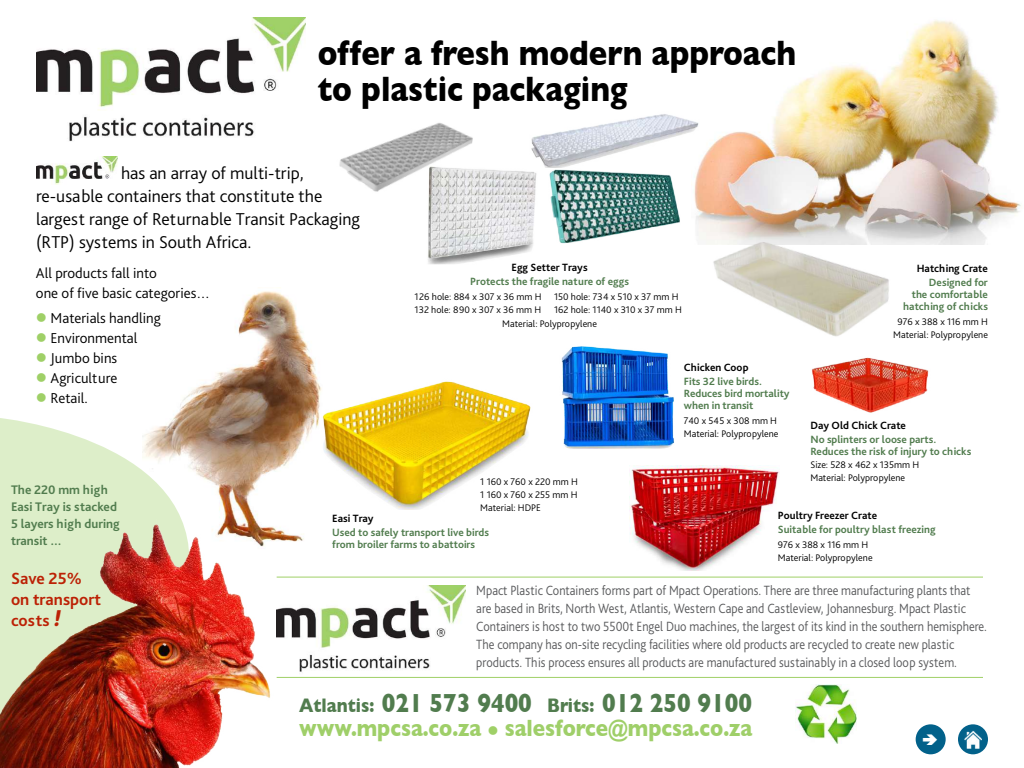
<style>
.page{position:relative;width:1024px;height:768px;background:#fff}
.page>*{position:absolute;margin:0;border:0;box-sizing:border-box;transform-origin:0 0}
.t1{font:700 36px/36px "Gill Sans";color:#000;scale:.86 1}
.t2{font:700 26.7px "Gill Sans";color:#517c4e;scale:.86 1}
.t3{font:700 24px "Gill Sans";color:#9fcf69;scale:.86 1}
.t4{font:300 18px/23px "Bliss Pro";color:#000}
.t5{font:700 17px/21px "Bliss Pro";color:#bc2105}
.t6{font:300 15px/20px "Bliss Pro";color:#000}
.t7{font:300 14px/18px "Bliss Pro";color:#58595b;scale:.89 1}
.t8{font:700 13px/17px "Bliss Pro";color:#517c4e}
.t9{font:700 11px/12px "Bliss Pro";color:#517c4e}
.t10{font:700 11px "Bliss Pro";color:#000}
.t11{font:300 10px/13px "Bliss Pro";color:#000}
.s1{color:#9fd067}
.s2{font-weight:800;font-style:italic;font-size:24px}
.s3{font-size:20px}
</style>
<div class="page">
<img style="left:561px;top:346px;width:113px;height:102px">
<img style="left:630px;top:465px;width:149px;height:105px">
<img style="left:173px;top:291px;width:149px;height:251px">
<svg style="left:0;top:418px;width:200px;height:102px;fill:#ddeec9"></svg>
<img style="left:694px;top:20px;width:328px;height:225px">
<img style="left:709px;top:224px;width:191px;height:113px">
<img style="left:36px;top:18px;width:269px;height:124px">
<img style="left:36px;top:156px;width:82px;height:28px">
<img style="left:277px;top:586px;width:188px;height:86px">
<hr style="left:277px;top:577px;width:706px;height:1px;background:#9fd067">
<hr style="left:277px;top:677px;width:706px;height:1px;background:#9fd067">
<div style="left:916px;top:724px;width:30px;height:30px;background:#02618a;border-radius:50%"></div>
<div style="left:958px;top:724px;width:30px;height:30px;background:#02618a;border-radius:50%"></div>
<img style="left:964px;top:730px;width:18px;height:18px">
<img style="left:549px;top:167px;width:131px;height:76px">
<img style="left:339px;top:123px;width:134px;height:69px">
<img style="left:812px;top:357px;width:117px;height:56px">
<img style="left:795px;top:684px;width:61px;height:60px">
<img style="left:427px;top:165px;width:110px;height:100px">
<img style="left:529px;top:111px;width:171px;height:56px">
<img style="left:0;top:520px;width:274px;height:248px">
<img style="left:322px;top:381px;width:209px;height:129px">
<h1 class="t1" style="left:318px;top:34px;width:558px">offer a fresh modern approach to plastic packaging</h1>
<p class="t4" style="left:36px;top:161px;width:326px;text-indent:85px">has an array of multi-trip, re-usable containers that constitute the largest range of Returnable Transit Packaging (RTP) systems in South Africa.</p>
<p class="t6" style="left:36px;top:262px;width:175px">All products fall into<br>one of five basic categories…</p>
<p class="t6" style="left:36px;top:307px;width:126px"><span class="s1">●</span> Materials handling</p>
<p class="t6" style="left:36px;top:327px;width:103px"><span class="s1">●</span> Environmental</p>
<p class="t6" style="left:36px;top:347px;width:83px"><span class="s1">●</span> Jumbo bins</p>
<p class="t6" style="left:36px;top:367px;width:83px"><span class="s1">●</span> Agriculture</p>
<p class="t6" style="left:36px;top:387px;width:53px"><span class="s1">●</span> Retail.</p>
<p class="t10" style="left:512px;top:261px;width:78px">Egg Setter Trays</p>
<p class="t9" style="left:470px;top:275px;width:160px">Protects the fragile nature of eggs</p>
<p class="t11" style="left:502px;top:317px;width:96px">Material: Polypropylene</p>
<p class="t10" style="left:917px;top:262px;width:73px">Hatching Crate</p>
<p class="t9" style="left:903px;top:276px;width:86px;text-align:right">Designed for<br>the comfortable hatching of chicks</p>
<p class="t11" style="left:893px;top:315px;width:96px;text-align:center">976 x 388 x 116 mm H<br>Material: Polypropylene</p>
<p class="t11" style="left:415px;top:290px;width:128px">126 hole: 884 x 307 x 36 mm H<br>132 hole: 890 x 307 x 36 mm H</p>
<p class="t11" style="left:554px;top:290px;width:129px">150 hole: 734 x 510 x 37 mm H<br>162 hole: 1140 x 310 x 37 mm H</p>
<p class="t10" style="left:684px;top:360px;width:66px">Chicken Coop</p>
<p class="t9" style="left:684px;top:375px;width:107px">Fits 32 live birds.<br>Reduces bird mortality when in transit</p>
<p class="t11" style="left:684px;top:414px;width:96px">740 x 545 x 308 mm H<br>Material: Polypropylene</p>
<p class="t10" style="left:810px;top:418px;width:97px">Day Old Chick Crate</p>
<p class="t9" style="left:810px;top:433px;width:162px">No splinters or loose parts.<br>Reduces the risk of injury to chicks</p>
<p class="t11" style="left:810px;top:457px;width:110px">Size: 528 x 462 x 135mm H<br>Material: Polypropylene</p>
<p class="t11" style="left:480px;top:475px;width:99px;text-align:justify">1 160 x 760 x 220 mm H 1 160 x 760 x 255 mm H Material: HDPE</p>
<p class="t8" style="left:11px;top:481px;width:110px">The 220 mm high<br>Easi Tray is stacked<br>5 layers high during transit …</p>
<p class="t10" style="left:778px;top:508px;width:101px">Poultry Freezer Crate</p>
<p class="t9" style="left:778px;top:523px;width:159px">Suitable for poultry blast freezing</p>
<p class="t11" style="left:778px;top:538px;width:96px">976 x 388 x 116 mm H<br>Material: Polypropylene</p>
<p class="t10" style="left:332px;top:511px;width:43px">Easi Tray</p>
<p class="t9" style="left:332px;top:526px;width:158px">Used to safely transport live birds from broiler farms to abattoirs</p>
<p class="t5" style="left:11px;top:567px;width:92px">Save 25% on transport costs <span class="s2">!</span></p>
<p class="t7" style="left:476px;top:581px;width:575px">Mpact Plastic Containers forms part of Mpact Operations. There are three manufacturing plants that are based in Brits, North West, Atlantis, Western Cape and Castleview, Johannesburg. Mpact Plastic Containers is host to two 5500t Engel Duo machines, the largest of its kind in the southern hemisphere.<br>The company has on-site recycling facilities where old products are recycled to create new plastic products. This process ensures all products are manufactured sustainably in a closed loop system.</p>
<h2 class="t2" style="left:299px;top:682px;width:528px"><span class="s3">Atlantis:</span> 021 573 9400 <span class="s3">Brits:</span> 012 250 9100</h2>
<h3 class="t3" style="left:299px;top:709px;width:529px">www.mpcsa.co.za <span class="s1">●</span> salesforce@mpcsa.co.za</h3>
</div>
